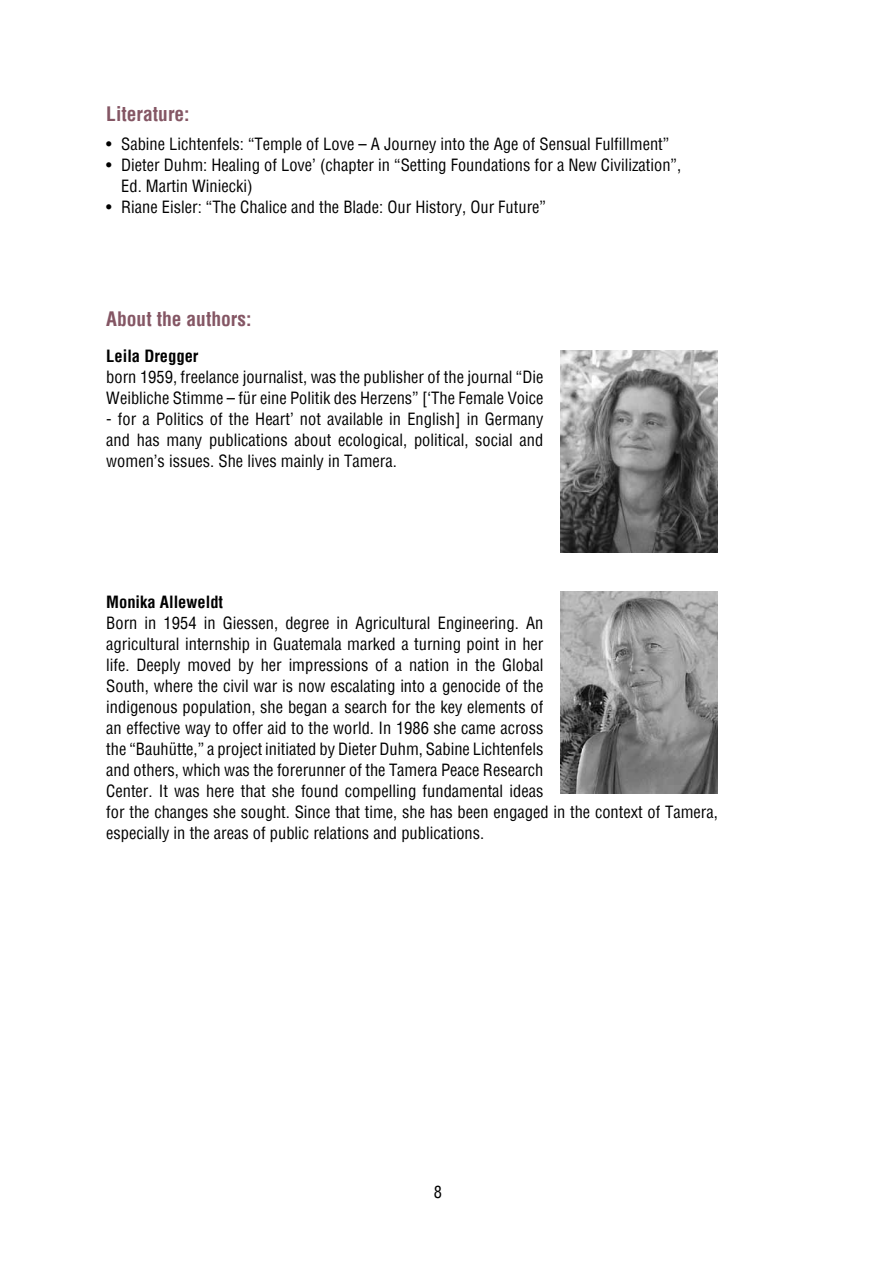
<style>
.page{position:relative;width:893px;height:1263px;background:#fff}
.page>*{position:absolute;margin:0;border:0;box-sizing:border-box;transform-origin:0 0}
.t1{font:700 condensed 19.5px "Helvetica";color:#845664}
.t2{font:condensed 16.5px/21px "Helvetica";color:#000}
.t3{font:700 condensed 16.5px "Helvetica";color:#000}
</style>
<div class="page">
<img style="left:560px;top:591px;width:158px;height:203px">
<img style="left:560px;top:350px;width:158px;height:202px">
<p class="t1" style="left:106px;top:101px;width:85px">Literature:</p>
<p class="t2" style="left:106px;top:134px;width:564px">• Sabine Lichtenfels: “Temple of Love – A Journey into the Age of Sensual Fulfillment”</p>
<p class="t2" style="left:121px;top:155px;width:561px;text-indent:-15px">• Dieter Duhm: Healing of Love’ (chapter in “Setting Foundations for a New Civilization”,<br>Ed. Martin Winiecki)</p>
<p class="t2" style="left:106px;top:197px;width:441px">• Riane Eisler: “The Chalice and the Blade: Our History, Our Future”</p>
<p class="t1" style="left:106px;top:306px;width:147px">About the authors:</p>
<p class="t3" style="left:106px;top:345px;width:94px">Leila Dregger</p>
<p class="t2" style="left:106px;top:366px;width:439px">born 1959, freelance journalist, was the publisher of the journal “Die<br>Weibliche Stimme – für eine Politik des Herzens” [‘The Female Voice</p>
<p class="t2" style="left:106px;top:408px;width:439px;text-align:justify">- for a Politics of the Heart’ not available in English] in Germany and has many publications about ecological, political, social and women’s issues. She lives mainly in Tamera.</p>
<p class="t3" style="left:106px;top:591px;width:118px">Monika Alleweldt</p>
<p class="t2" style="left:106px;top:612px;width:613px">Born in 1954 in Giessen, degree in Agricultural Engineering. An<br>agricultural internship in Guatemala marked a turning point in her<br>life. Deeply moved by her impressions of a nation in the Global<br>South, where the civil war is now escalating into a genocide of the<br>indigenous population, she began a search for the key elements of<br>an effective way to offer aid to the world. In 1986 she came across<br>the “Bauhütte,” a project initiated by Dieter Duhm, Sabine Lichtenfels<br>and others, which was the forerunner of the Tamera Peace Research<br>Center. It was here that she found compelling fundamental ideas<br>for the changes she sought. Since that time, she has been engaged in the context of Tamera, especially in the areas of public relations and publications.</p>
<p class="t2" style="left:434px;top:1181px;width:10px">8</p>
</div>
